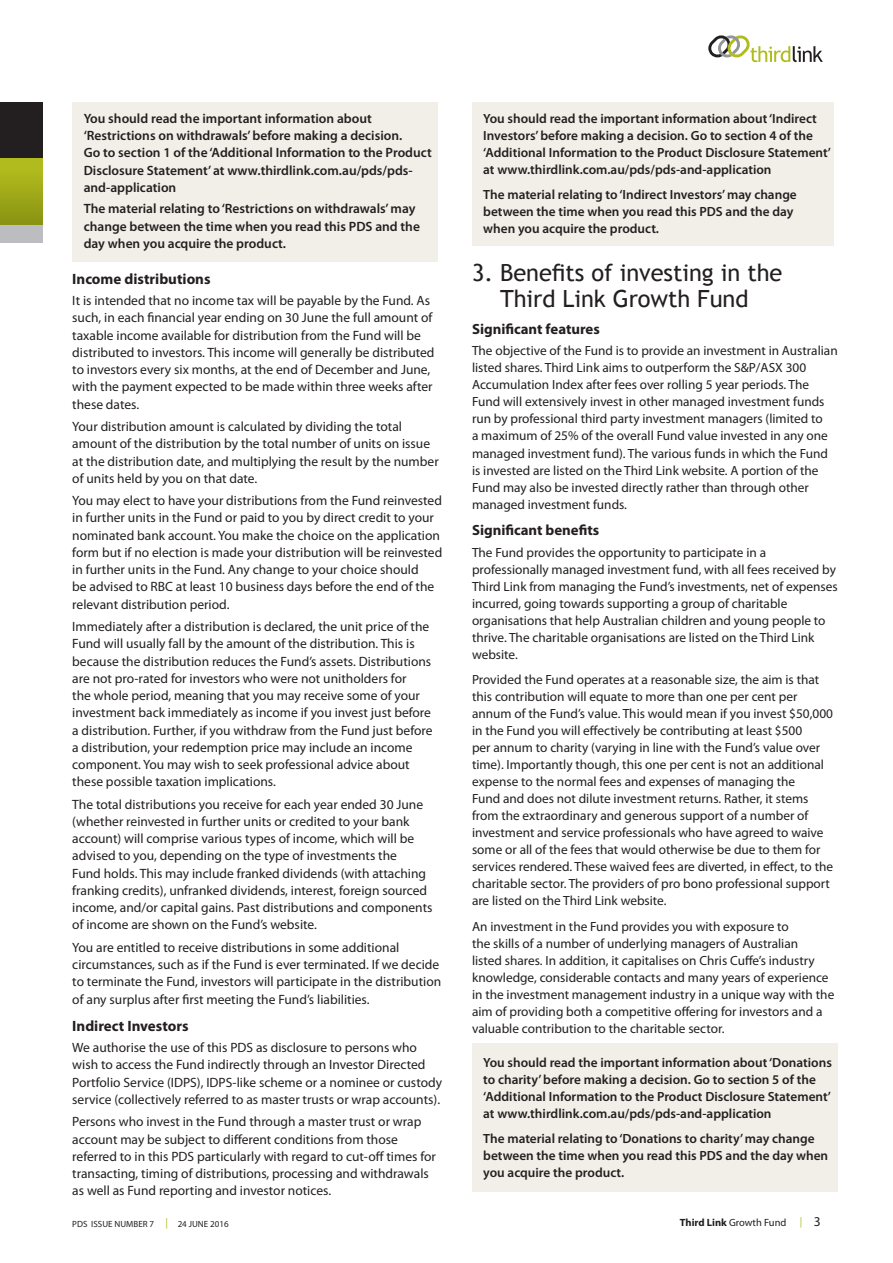
<style>
.page{position:relative;width:893px;height:1263px;background:#fff}
.page>*{position:absolute;margin:0;border:0;box-sizing:border-box;transform-origin:0 0}
.t1{font:23.7px/26.5px "Trebuchet MS";letter-spacing:-.005em;color:#231f20;text-align:center}
.t2{font:700 15px "Myriad Pro";color:#231f20}
.t3{font:700 14.85px "Myriad Pro";color:#231f20}
.t4{font:13.5px/17.2px "Myriad Pro";color:#231f20}
.t5{font:600 13.5px/17.2px "Myriad Pro";color:#231f20}
.t6{font:13.35px/17px "Myriad Pro";color:#231f20}
.t7{font:600 13.35px/17px "Myriad Pro";color:#231f20}
.t8{font:10.5px "Myriad Pro";color:#231f20}
.t9{font:10.5px "Myriad Pro";color:#b0bb1d}
.t10{font:9px "Myriad Pro";color:#231f20}
.s1{font-size:10.5px;color:#b0bb1d}
.s2{font-weight:700}
.s3{font-size:13.5px;color:#231f20}
</style>
<div class="page">
<div style="left:472px;top:102px;width:361px;height:143px;background:#f1efe8"></div>
<div style="left:472px;top:1043px;width:366px;height:149px;background:#f1efe8"></div>
<div style="left:72px;top:102px;width:366px;height:159px;background:#f1efe8"></div>
<svg style="left:708px;top:35px;width:115px;height:27px"></svg>
<div style="left:0;top:157px;width:43px;height:68px;background:linear-gradient(to bottom,#b7c21f,#8b9412)"></div>
<div style="left:0;top:225px;width:43px;height:17px;background:#bcbdc0"></div>
<div style="left:0;top:102px;width:43px;height:55px;background:#231f20"></div>
<p class="t5" style="left:84px;top:110px;width:350px">You should read the important information about ‘Restrictions on withdrawals’ before making a decision.<br>Go to section 1 of the ‘Additional Information to the Product Disclosure Statement’ at www.thirdlink.com.au/pds/pds&shy;and-application</p>
<p class="t5" style="left:84px;top:200px;width:338px">The material relating to ‘Restrictions on withdrawals’ may change between the time when you read this PDS and the day when you acquire the product.</p>
<p class="t2" style="left:72px;top:270px;width:140px">Income distributions</p>
<p class="t4" style="left:72px;top:292px;width:364px">It is intended that no income tax will be payable by the Fund. As such, in each financial year ending on 30 June the full amount of taxable income available for distribution from the Fund will be distributed to investors. This income will generally be distributed to investors every six months, at the end of December and June, with the payment expected to be made within three weeks after these dates.</p>
<p class="t4" style="left:72px;top:418px;width:368px">Your distribution amount is calculated by dividing the total amount of the distribution by the total number of units on issue at the distribution date, and multiplying the result by the number of units held by you on that date.</p>
<p class="t4" style="left:72px;top:492px;width:371px">You may elect to have your distributions from the Fund reinvested in further units in the Fund or paid to you by direct credit to your nominated bank account. You make the choice on the application form but if no election is made your distribution will be reinvested in further units in the Fund. Any change to your choice should<br>be advised to RBC at least 10 business days before the end of the relevant distribution period.</p>
<p class="t4" style="left:72px;top:618px;width:362px">Immediately after a distribution is declared, the unit price of the Fund will usually fall by the amount of the distribution. This is because the distribution reduces the Fund’s assets. Distributions are not pro-rated for investors who were not unitholders for<br>the whole period, meaning that you may receive some of your investment back immediately as income if you invest just before a distribution. Further, if you withdraw from the Fund just before a distribution, your redemption price may include an income component. You may wish to seek professional advice about these possible taxation implications.</p>
<p class="t4" style="left:72px;top:796px;width:362px">The total distributions you receive for each year ended 30 June (whether reinvested in further units or credited to your bank account) will comprise various types of income, which will be advised to you, depending on the type of investments the<br>Fund holds. This may include franked dividends (with attaching franking credits), unfranked dividends, interest, foreign sourced income, and/or capital gains. Past distributions and components of income are shown on the Fund’s website.</p>
<p class="t4" style="left:72px;top:939px;width:370px">You are entitled to receive distributions in some additional circumstances, such as if the Fund is ever terminated. If we decide to terminate the Fund, investors will participate in the distribution of any surplus after first meeting the Fund’s liabilities.</p>
<p class="t2" style="left:72px;top:1017px;width:118px">Indirect Investors</p>
<p class="t4" style="left:72px;top:1039px;width:371px">We authorise the use of this PDS as disclosure to persons who wish to access the Fund indirectly through an Investor Directed Portfolio Service (IDPS), IDPS-like scheme or a nominee or custody service (collectively referred to as master trusts or wrap accounts).</p>
<p class="t4" style="left:72px;top:1113px;width:365px">Persons who invest in the Fund through a master trust or wrap account may be subject to different conditions from those referred to in this PDS particularly with regard to cut-off times for transacting, timing of distributions, processing and withdrawals as well as Fund reporting and investor notices.</p>
<p class="t7" style="left:483px;top:110px;width:349px">You should read the important information about ‘Indirect Investors’ before making a decision. Go to section 4 of the ‘Additional Information to the Product Disclosure Statement’ at www.thirdlink.com.au/pds/pds-and-application</p>
<p class="t7" style="left:483px;top:186px;width:315px">The material relating to ‘Indirect Investors’ may change between the time when you read this PDS and the day when you acquire the product.</p>
<h1 class="t1" style="left:472px;top:259px;width:312px">3. Benefits of investing in the<br>Third Link Growth Fund</h1>
<p class="t3" style="left:472px;top:321px;width:129px">Significant features</p>
<p class="t6" style="left:472px;top:343px;width:367px">The objective of the Fund is to provide an investment in Australian listed shares. Third Link aims to outperform the S&amp;P/ASX 300<br>Accumulation Index after fees over rolling 5 year periods. The Fund will extensively invest in other managed investment funds run by professional third party investment managers (limited to<br>a maximum of 25% of the overall Fund value invested in any one managed investment fund). The various funds in which the Fund is invested are listed on the Third Link website. A portion of the Fund may also be invested directly rather than through other managed investment funds.</p>
<p class="t3" style="left:472px;top:522px;width:129px">Significant benefits</p>
<p class="t6" style="left:472px;top:544px;width:367px">The Fund provides the opportunity to participate in a professionally managed investment fund, with all fees received by Third Link from managing the Fund’s investments, net of expenses incurred, going towards supporting a group of charitable organisations that help Australian children and young people to thrive. The charitable organisations are listed on the Third Link website.</p>
<p class="t6" style="left:472px;top:671px;width:363px">Provided the Fund operates at a reasonable size, the aim is that this contribution will equate to more than one per cent per annum of the Fund’s value. This would mean if you invest $50,000 in the Fund you will effectively be contributing at least $500<br>per annum to charity (varying in line with the Fund’s value over time). Importantly though, this one per cent is not an additional expense to the normal fees and expenses of managing the<br>Fund and does not dilute investment returns. Rather, it stems from the extraordinary and generous support of a number of investment and service professionals who have agreed to waive some or all of the fees that would otherwise be due to them for services rendered. These waived fees are diverted, in effect, to the charitable sector. The providers of pro bono professional support are listed on the Third Link website.</p>
<p class="t6" style="left:472px;top:918px;width:364px">An investment in the Fund provides you with exposure to<br>the skills of a number of underlying managers of Australian<br>listed shares. In addition, it capitalises on Chris Cuffe’s industry knowledge, considerable contacts and many years of experience in the investment management industry in a unique way with the aim of providing both a competitive offering for investors and a valuable contribution to the charitable sector.</p>
<p class="t7" style="left:483px;top:1054px;width:350px">You should read the important information about ‘Donations to charity’ before making a decision. Go to section 5 of the ‘Additional Information to the Product Disclosure Statement’ at www.thirdlink.com.au/pds/pds-and-application</p>
<p class="t7" style="left:483px;top:1130px;width:346px">The material relating to ‘Donations to charity’ may change between the time when you read this PDS and the day when you acquire the product.</p>
<p class="t10" style="left:72px;top:1219px;width:158px">PDS ISSUE NUMBER 7 <span class="s1">|</span> 24 JUNE 2016</p>
<p class="t8" style="left:680px;top:1217px;width:108px"><span class="s2">Third Link</span> Growth Fund</p>
<p class="t9" style="left:800px;top:1215px;width:22px">| <span class="s3">3</span></p>
</div>
